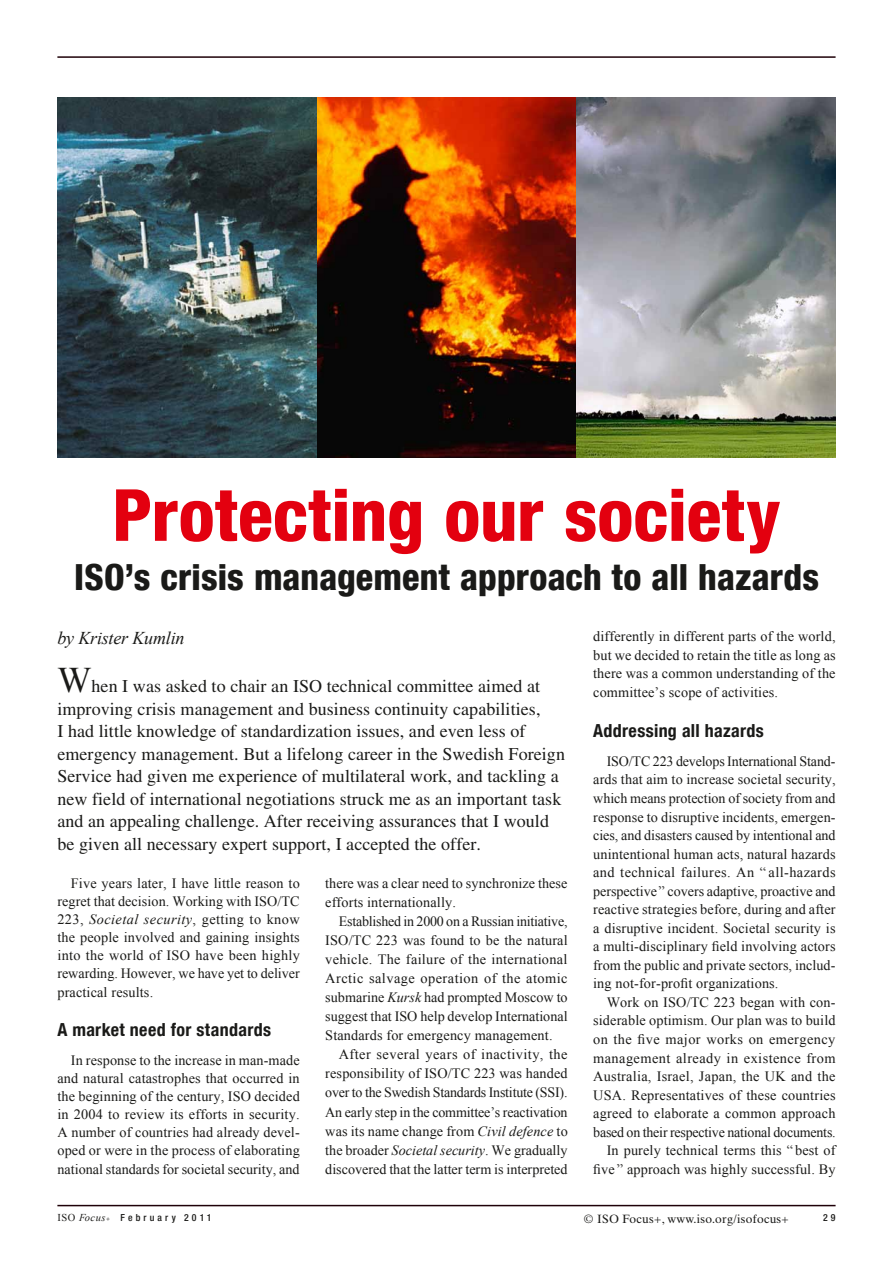
<style>
.page{position:relative;width:893px;height:1263px;background:#fff}
.page>*{position:absolute;margin:0;border:0;box-sizing:border-box;transform-origin:0 0}
.t1{font:800 condensed 72px "Helvetica Neue LT Com";color:#e3000f}
.t2{font:800 condensed 36px "Helvetica Neue LT Com";letter-spacing:.005em;color:#1a1a18}
.t3{font:18px/22.5px "Times";letter-spacing:.005em;color:#1a1a18}
.t4{font:700 condensed 18px "Helvetica Neue LT Com";letter-spacing:.02em;color:#1a1a18}
.t5{font:italic 18px "Times New Roman";letter-spacing:-.01em;color:#1a1a18}
.t6{font:14.25px/18.6px "Times New Roman";letter-spacing:.01em;color:#1a1a18;text-align:justify}
.t7{font:12px "Times Ten";letter-spacing:.025em;color:#1a1a18}
.t8{font:500 condensed 9.75px "Helvetica Neue LT Com";letter-spacing:.32em;color:#1a1a18}
.s1{font-family:"Times New Roman";font-size:36px}
.s2{font-style:italic}
.s3{font-family:"Times New Roman";font-weight:400;font-stretch:normal;font-size:10.5px}
.s4{font-family:"Times New Roman";font-weight:400;font-style:italic;font-stretch:normal;font-size:10.5px}
.s5{font-family:"Times New Roman";font-weight:700;font-style:italic;font-stretch:normal;font-size:6px}
</style>
<div class="page">
<hr style="left:57px;top:1205px;width:779px;height:1px;background:#1f0008">
<img style="left:317px;top:97px;width:259px;height:360px">
<img style="left:57px;top:97px;width:260px;height:360px">
<img style="left:576px;top:97px;width:260px;height:360px">
<hr style="left:57px;top:56px;width:779px;height:2px;background:#1f0008">
<h1 class="t1" style="left:112px;top:471px;width:670px">Protecting our society</h1>
<h2 class="t2" style="left:74px;top:555px;width:746px">ISO’s crisis management approach to all hazards</h2>
<p class="t5" style="left:57px;top:626px;width:129px">by Krister Kumlin</p>
<p class="t3" style="left:57px;top:675px;width:509px"><span class="s1">W</span>hen I was asked to chair an ISO technical committee aimed at improving crisis management and business continuity capabilities,<br>I had little knowledge of standardization issues, and even less of emergency management. But a lifelong career in the Swedish Foreign Service had given me experience of multilateral work, and tackling a new field of international negotiations struck me as an important task and an appealing challenge. After receiving assurances that I would be given all necessary expert support, I accepted the offer.</p>
<p class="t6" style="left:57px;top:873px;width:244px;line-height:18.1px;text-indent:14px">Five years later, I have little reason to regret that decision. Working with ISO/TC 223, <span class="s2">Societal security</span>, getting to know the people involved and gaining insights into the world of ISO have been highly rewarding. However, we have yet to deliver practical results.</p>
<p class="t4" style="left:57px;top:1019px;width:215px">A market need for standards</p>
<p class="t6" style="left:57px;top:1051px;width:244px;line-height:18.1px;text-indent:14px">In response to the increase in man-made and natural catastrophes that occurred in the beginning of the century, ISO decided in 2004 to review its efforts in security.<br>A number of countries had already devel&shy;oped or were in the process of elaborating national standards for societal security, and</p>
<p class="t6" style="left:593px;top:627px;width:244px">differently in different parts of the world, but we decided to retain the title as long as there was a common understanding of the committee’s scope of activities.</p>
<p class="t4" style="left:593px;top:720px;width:172px">Addressing all hazards</p>
<p class="t6" style="left:593px;top:752px;width:244px;text-indent:14px">ISO/TC 223 develops International Stand&shy;ards that aim to increase societal security, which means protection of society from and response to disruptive incidents, emergen&shy;cies, and disasters caused by intentional and unintentional human acts, natural hazards and technical failures. An “ all-hazards perspective ” covers adaptive, proactive and reactive strategies before, during and after a disruptive incident. Societal security is a multi-disciplinary field involving actors from the public and private sectors, includ&shy;ing not-for-profit organizations.</p>
<p class="t6" style="left:593px;top:993px;width:244px;text-align:right">Work on ISO/TC 223 began with con&shy;siderable optimism. Our plan was to build on the five major works on emergency management already in existence from Australia, Israel, Japan, the UK and the USA. Representatives of these countries agreed to elaborate a common approach based on their respective national documents.<br>In purely technical terms this “ best of five ” approach was highly successful. By</p>
<p class="t6" style="left:325px;top:873px;width:244px;line-height:19px">there was a clear need to synchronize these efforts internationally.</p>
<p class="t6" style="left:325px;top:911px;width:244px;line-height:19px;text-indent:14px">Established in 2000 on a Russian initiative, ISO/TC 223 was found to be the natural vehicle. The failure of the international Arctic salvage operation of the atomic submarine <span class="s2">Kursk</span> had prompted Moscow to suggest that ISO help develop International Standards for emergency management.</p>
<p class="t6" style="left:325px;top:1045px;width:244px;line-height:19px;text-indent:14px">After several years of inactivity, the responsibility of ISO/TC 223 was handed over to the Swedish Standards Institute (SSI).<br>An early step in the committee’s reactivation was its name change from <span class="s2">Civil defence</span> to the broader <span class="s2">Societal security</span>. We gradually discovered that the latter term is interpreted</p>
<p class="t8" style="left:57px;top:1212px;width:156px"><span class="s3">ISO</span> <span class="s4">Focus</span><span class="s5">+</span> February 2011</p>
<p class="t7" style="left:584px;top:1212px;width:206px">© ISO Focus+, www.iso.org/isofocus+</p>
<p class="t8" style="left:823px;top:1212px;width:14px">2 9</p>
</div>
